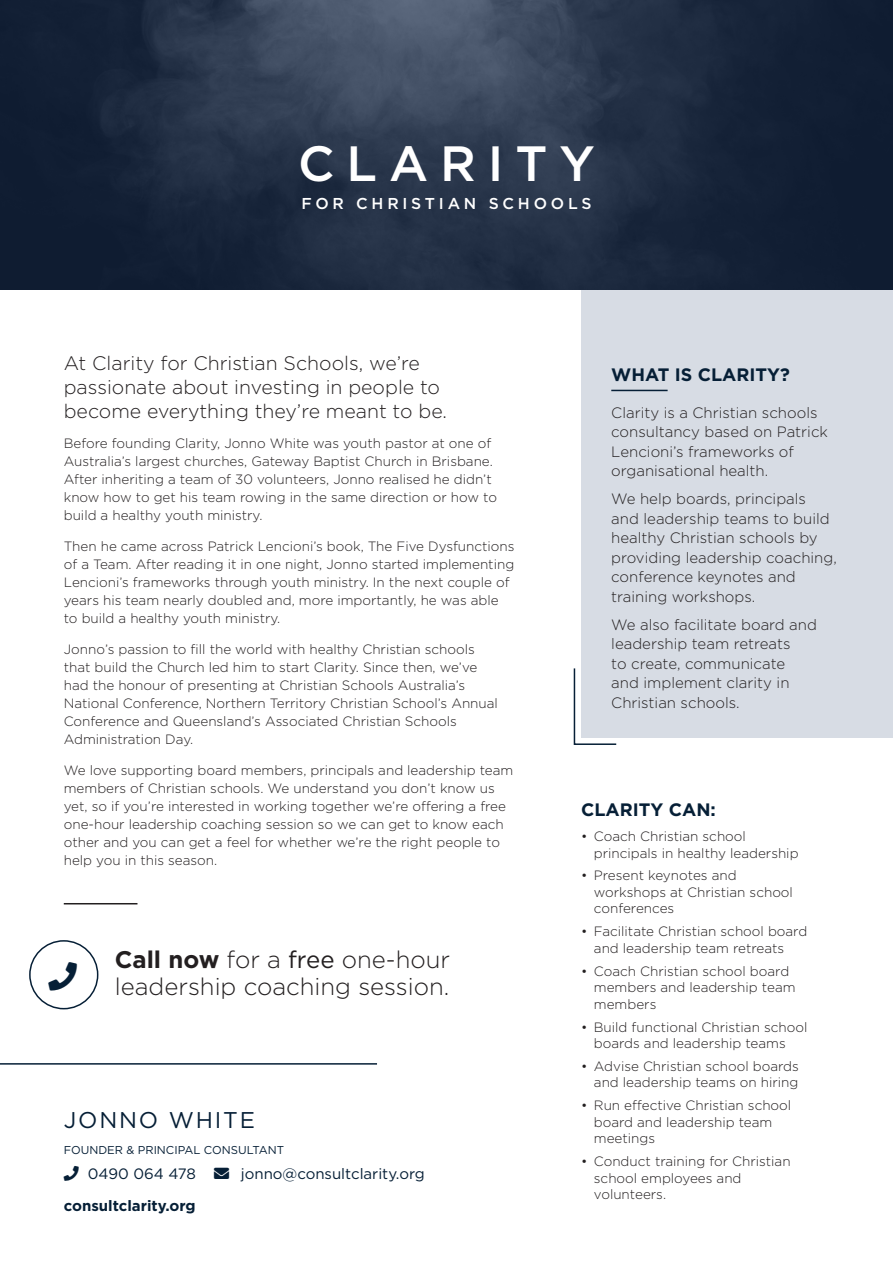
<style>
.page{position:relative;width:893px;height:1263px;background:#fff}
.page>*{position:absolute;margin:0;border:0;box-sizing:border-box;transform-origin:0 0}
.t1{font:500 49.5px "Gotham";letter-spacing:.24em;color:#fff}
.t2{font:300 24px/27px "Gotham";color:#231f20}
.t3{font:22.8px "Gotham";letter-spacing:.08em;color:#061f36}
.t4{font:300 19.5px/24px "Gotham";color:#231f20}
.t5{font:700 18px "Gotham";color:#061f36}
.t6{font:500 15.75px "Gotham";letter-spacing:.24em;color:#fff}
.t7{font:300 15px/19.5px "Gotham";color:#231f20}
.t8{font:15px "Gotham";color:#061f36}
.t9{font:700 15px "Gotham";color:#061f36}
.t10{font:300 13.5px/18px "Gotham";color:#231f20}
.t11{font:11.4px "Gotham";color:#061f36}
.s1{font-weight:700}
.s2{font-weight:400}
</style>
<div class="page">
<div style="left:581px;top:289px;width:312px;height:448px;background:#d7dce4"></div>
<hr style="left:611px;top:390px;width:57px;height:1px;background:#061f36">
<img style="left:0;top:0;width:893px;height:289px">
<hr style="left:64px;top:903px;width:73px;height:1px;background:#231f20">
<hr style="left:0;top:1063px;width:377px;height:1px;background:#061f36">
<svg style="left:573px;top:668px;width:45px;height:77px"></svg>
<div style="left:29px;top:940px;width:69px;height:69px;border:2px solid #061f36;border-radius:50%"></div>
<h1 class="t1" style="left:298px;top:131px;width:298px">CLARITY</h1>
<p class="t6" style="left:301px;top:193px;width:292px">FOR CHRISTIAN SCHOOLS</p>
<h3 class="t4" style="left:64px;top:350px;width:385px">At Clarity for Christian Schools, we’re passionate about investing in people to become everything they’re meant to be.</h3>
<p class="t10" style="left:64px;top:434px;width:435px">Before founding Clarity, Jonno White was youth pastor at one of Australia’s largest churches, Gateway Baptist Church in Brisbane.<br>After inheriting a team of 30 volunteers, Jonno realised he didn’t know how to get his team rowing in the same direction or how to build a healthy youth ministry.</p>
<p class="t10" style="left:64px;top:537px;width:452px">Then he came across Patrick Lencioni’s book, The Five Dysfunctions of a Team. After reading it in one night, Jonno started implementing Lencioni’s frameworks through youth ministry. In the next couple of years his team nearly doubled and, more importantly, he was able to build a healthy youth ministry.</p>
<p class="t10" style="left:64px;top:640px;width:436px">Jonno’s passion to fill the world with healthy Christian schools that build the Church led him to start Clarity. Since then, we’ve had the honour of presenting at Christian Schools Australia’s National Conference, Northern Territory Christian School’s Annual Conference and Queensland’s Associated Christian Schools Administration Day.</p>
<p class="t10" style="left:64px;top:760px;width:451px">We love supporting board members, principals and leadership team members of Christian schools. We understand you don’t know us yet, so if you’re interested in working together we’re offering a free one-hour leadership coaching session so we can get to know each other and you can get a feel for whether we’re the right people to help you in this season.</p>
<h2 class="t2" style="left:115px;top:946px;width:337px"><span class="s1">Call now</span> for a <span class="s2">free</span> one-hour leadership coaching session.</h2>
<h3 class="t3" style="left:64px;top:1105px;width:193px">JONNO WHITE</h3>
<p class="t11" style="left:64px;top:1143px;width:222px">FOUNDER &amp; PRINCIPAL CONSULTANT</p>
<p class="t8" style="left:88px;top:1164px;width:110px">0490 064 478</p>
<p class="t8" style="left:241px;top:1164px;width:185px">jonno@consultclarity.org</p>
<p class="t9" style="left:64px;top:1196px;width:133px">consultclarity.org</p>
<h3 class="t5" style="left:611px;top:363px;width:180px">WHAT IS CLARITY?</h3>
<p class="t7" style="left:611px;top:402px;width:218px">Clarity is a Christian schools consultancy based on Patrick<br>Lencioni’s frameworks of organisational health.</p>
<p class="t7" style="left:611px;top:489px;width:227px">We help boards, principals and leadership teams to build healthy Christian schools by providing leadership coaching, conference keynotes and training workshops.</p>
<p class="t7" style="left:611px;top:614px;width:207px">We also facilitate board and leadership team retreats<br>to create, communicate<br>and implement clarity in<br>Christian schools.</p>
<h3 class="t5" style="left:581px;top:798px;width:136px">CLARITY CAN:</h3>
<p class="t10" style="left:594px;top:828px;width:206px;line-height:16.5px;text-indent:-13px">• Coach Christian school principals in healthy leadership</p>
<p class="t10" style="left:594px;top:867px;width:201px;line-height:16.5px;text-indent:-13px">• Present keynotes and workshops at Christian school conferences</p>
<p class="t10" style="left:594px;top:923px;width:215px;line-height:16.5px;text-indent:-13px">• Facilitate Christian school board and leadership team retreats</p>
<p class="t10" style="left:594px;top:962px;width:203px;line-height:16.5px;text-indent:-13px">• Coach Christian school board members and leadership team members</p>
<p class="t10" style="left:594px;top:1018px;width:215px;line-height:16.5px;text-indent:-13px">• Build functional Christian school boards and leadership teams</p>
<p class="t10" style="left:581px;top:1057px;width:219px;line-height:16.5px;text-align:right">• Advise Christian school boards and leadership teams on hiring</p>
<p class="t10" style="left:594px;top:1097px;width:199px;line-height:16.5px;text-indent:-13px">• Run effective Christian school board and leadership team meetings</p>
<p class="t10" style="left:594px;top:1153px;width:198px;line-height:16.5px;text-indent:-13px">• Conduct training for Christian school employees and volunteers.</p>
</div>
